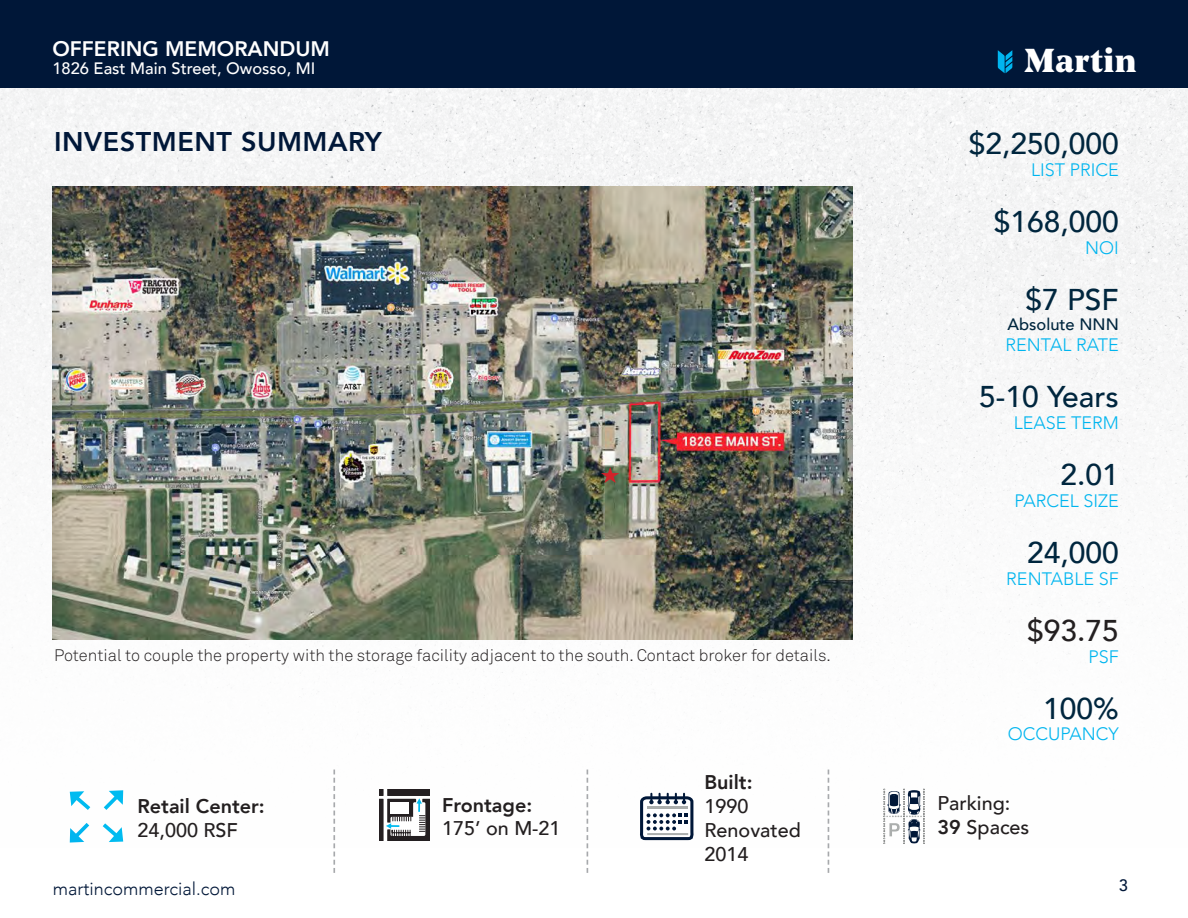
<style>
.page{position:relative;width:1188px;height:918px;background:#fff}
.page>*{position:absolute;margin:0;border:0;box-sizing:border-box;transform-origin:0 0}
.t1{font:900 33px "Noe Text";color:#fff}
.t2{font:500 30px "Avenir";color:#00263e}
.t3{font:500 30px "Avenir";color:#231f20}
.t4{font:800 27px "Avenir";letter-spacing:.02em;color:#001738}
.t5{font:800 21px "Avenir";color:#fff}
.t6{font:500 19.8px/23.7px "Avenir";color:#231f20}
.t7{font:800 19.8px "Avenir";color:#231f20}
.t8{font:300 18px "Avenir";color:#00b5ef}
.t9{font:300 18px "Avenir";color:#001738}
.t10{font:300 16.5px "Akkurat Pro";color:#231f20}
.t11{font:500 16.5px "Avenir";color:#fff}
.t12{font:500 16.5px "Avenir";color:#00263e}
.t13{font:500 16.5px "Avenir";color:#001738}
.s1{font-weight:800}
</style>
<div class="page">
<div style="left:0;top:0;width:1188px;height:89px;background:#001738"></div>
<svg style="left:998px;top:50px;width:14px;height:23px"></svg>
<img style="left:0;top:89px;width:1188px;height:772px">
<img style="left:52px;top:187px;width:800px;height:453px">
<svg style="left:333px;top:770px;width:2px;height:103px"></svg>
<svg style="left:587px;top:770px;width:1px;height:103px"></svg>
<svg style="left:828px;top:770px;width:1px;height:103px"></svg>
<svg style="left:70px;top:790px;width:53px;height:53px"></svg>
<svg style="left:639px;top:794px;width:56px;height:48px"></svg>
<hr style="left:648px;top:833px;width:39px;height:2px;background:#abaead">
<svg style="left:377px;top:789px;width:54px;height:53px"></svg>
<svg style="left:884px;top:789px;width:41px;height:55px"></svg>
<svg style="left:601px;top:467px;width:18px;height:16px"></svg>
<p class="t5" style="left:52px;top:32px;width:279px">OFFERING MEMORANDUM</p>
<p class="t11" style="left:52px;top:54px;width:265px">1826 East Main Street, Owosso, MI</p>
<h1 class="t1" style="left:1024px;top:35px;width:114px">Martin</h1>
<h3 class="t4" style="left:54px;top:121px;width:329px">INVESTMENT SUMMARY</h3>
<h2 class="t2" style="left:969px;top:118px;width:152px">$2,250,000</h2>
<p class="t8" style="left:1031px;top:159px;width:89px">LIST PRICE</p>
<h2 class="t2" style="left:994px;top:196px;width:127px">$168,000</h2>
<p class="t8" style="left:1085px;top:237px;width:35px">NOI</p>
<h2 class="t2" style="left:1025px;top:273px;width:95px">$7 PSF</h2>
<p class="t12" style="left:1008px;top:310px;width:113px">Absolute NNN</p>
<p class="t8" style="left:1006px;top:334px;width:115px">RENTAL RATE</p>
<h2 class="t2" style="left:979px;top:371px;width:141px">5-10 Years</h2>
<p class="t8" style="left:1014px;top:412px;width:107px">LEASE TERM</p>
<h2 class="t2" style="left:1060px;top:449px;width:60px">2.01</h2>
<p class="t8" style="left:1014px;top:490px;width:106px">PARCEL SIZE</p>
<h2 class="t2" style="left:1027px;top:527px;width:93px">24,000</h2>
<p class="t8" style="left:1006px;top:568px;width:114px">RENTABLE SF</p>
<h2 class="t3" style="left:1027px;top:605px;width:93px">$93.75</h2>
<p class="t8" style="left:1088px;top:646px;width:32px">PSF</p>
<h2 class="t2" style="left:1043px;top:683px;width:77px">100%</h2>
<p class="t8" style="left:1008px;top:724px;width:113px">OCCUPANCY</p>
<p class="t10" style="left:54px;top:645px;width:778px">Potential to couple the property with the storage facility adjacent to the south. Contact broker for details.</p>
<p class="t7" style="left:137px;top:791px;width:129px">Retail Center:</p>
<p class="t6" style="left:137px;top:817px;width:102px">24,000 RSF</p>
<p class="t7" style="left:442px;top:789px;width:92px">Frontage:</p>
<p class="t6" style="left:442px;top:816px;width:120px">175’ on M-21</p>
<p class="t7" style="left:704px;top:767px;width:50px">Built:</p>
<p class="t6" style="left:704px;top:793px;width:98px">1990<br>Renovated<br>2014</p>
<p class="t6" style="left:937px;top:790px;width:94px">Parking:<br><span class="s1">39</span> Spaces</p>
<p class="t9" style="left:53px;top:878px;width:184px">martincommercial.com</p>
<p class="t13" style="left:1119px;top:871px;width:11px">3</p>
</div>
